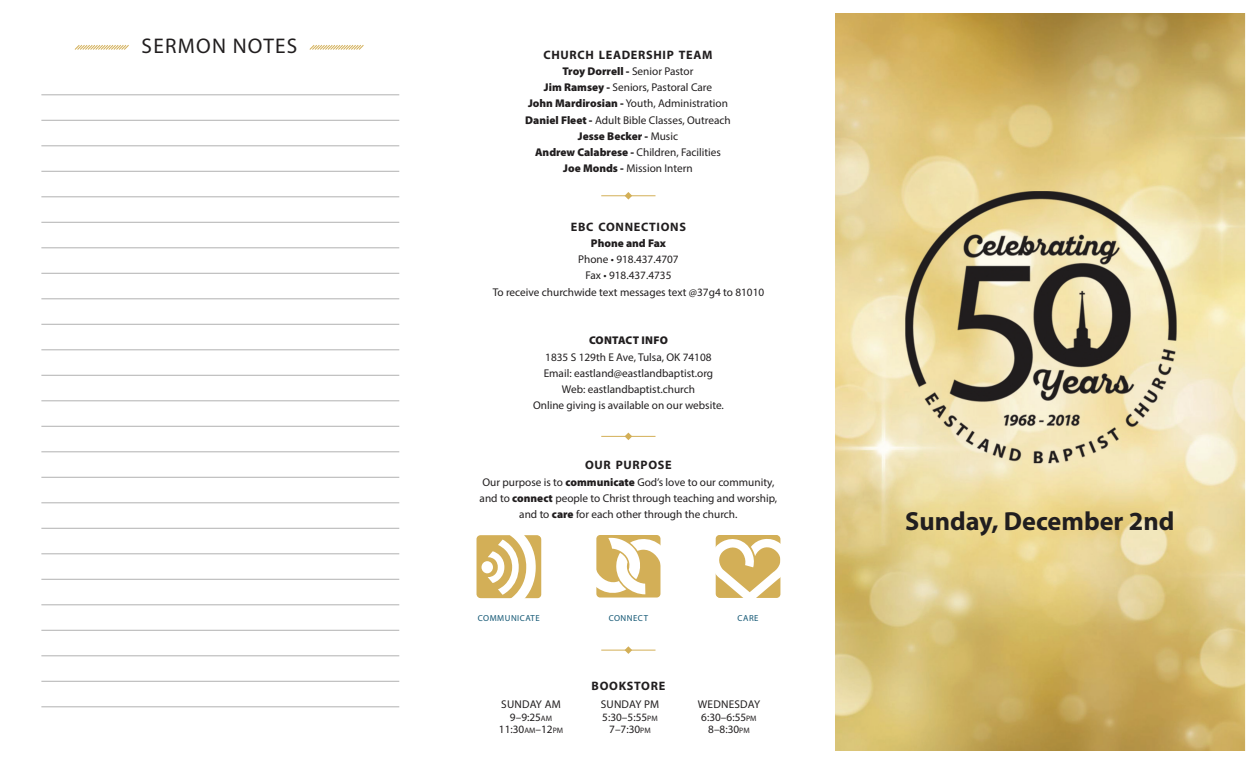
<style>
.page{position:relative;width:1260px;height:765px;background:#fff}
.page>*{position:absolute;margin:0;border:0;box-sizing:border-box;transform-origin:0 0}
.t1{font:700 26.25px "Myriad Pro";color:#211e1f}
.t2{font:21.25px "Myriad Pro";letter-spacing:.06em;color:#211e1f}
.t3{font:700 12.25px "Myriad Pro";letter-spacing:.055em;color:#211e1f}
.t4{font:11.25px/16.2px "Myriad Pro";color:#211e1f;text-align:center}
.t5{font:11.25px/12.5px "Myriad Pro";letter-spacing:.02em;color:#211e1f;text-align:center}
.t6{font:11.25px/12.5px "Myriad Pro";color:#211e1f;text-align:center}
.t7{font:900 11.25px "Myriad Pro";color:#211e1f}
.t8{font:900 11.25px "Myriad Pro";letter-spacing:.02em;color:#211e1f}
.t9{font:8.75px "Myriad Pro";letter-spacing:.055em;color:#135774}
.s1{font-weight:900}
.s2{font-size:7.88px}
.s3{font-style:inherit}
</style>
<div class="page">
<hr style="left:601px;top:195px;width:55px;height:1px;background:#d3af57">
<svg style="left:625px;top:192px;width:7px;height:8px"></svg>
<hr style="left:601px;top:436px;width:55px;height:1px;background:#d3af57">
<svg style="left:625px;top:433px;width:7px;height:7px"></svg>
<hr style="left:601px;top:650px;width:55px;height:1px;background:#d3af57">
<svg style="left:625px;top:646px;width:7px;height:8px"></svg>
<div style="left:716px;top:535px;width:64px;height:63px;background:#d3af57;border-radius:4px"></div>
<svg style="left:715px;top:538px;width:66px;height:60px"></svg>
<div style="left:477px;top:535px;width:64px;height:63px;background:#d3af57;border-radius:4px"></div>
<div style="left:482px;top:561px;width:11px;height:12px;background:#fff;border-radius:50%"></div>
<svg style="left:488px;top:535px;width:48px;height:64px"></svg>
<div style="left:596px;top:535px;width:64px;height:63px;background:#d3af57;border-radius:4px"></div>
<svg style="left:596px;top:538px;width:65px;height:56px"></svg>
<hr style="left:41px;top:94px;width:358px;height:1px;background:#b6b6b6">
<hr style="left:41px;top:120px;width:358px;height:1px;background:#b6b6b6">
<hr style="left:41px;top:145px;width:358px;height:1px;background:#b6b6b6">
<hr style="left:41px;top:171px;width:358px;height:1px;background:#b6b6b6">
<hr style="left:41px;top:196px;width:358px;height:1px;background:#b6b6b6">
<hr style="left:41px;top:222px;width:358px;height:1px;background:#b6b6b6">
<hr style="left:41px;top:247px;width:358px;height:1px;background:#b6b6b6">
<hr style="left:41px;top:273px;width:358px;height:1px;background:#b6b6b6">
<hr style="left:41px;top:298px;width:358px;height:1px;background:#b6b6b6">
<hr style="left:41px;top:324px;width:358px;height:1px;background:#b6b6b6">
<hr style="left:41px;top:349px;width:358px;height:1px;background:#b6b6b6">
<hr style="left:41px;top:375px;width:358px;height:1px;background:#b6b6b6">
<hr style="left:41px;top:400px;width:358px;height:1px;background:#b6b6b6">
<hr style="left:41px;top:426px;width:358px;height:1px;background:#b6b6b6">
<hr style="left:41px;top:451px;width:358px;height:1px;background:#b6b6b6">
<hr style="left:41px;top:477px;width:358px;height:1px;background:#b6b6b6">
<hr style="left:41px;top:502px;width:358px;height:1px;background:#b6b6b6">
<hr style="left:41px;top:528px;width:358px;height:1px;background:#b6b6b6">
<hr style="left:41px;top:553px;width:358px;height:1px;background:#b6b6b6">
<hr style="left:41px;top:579px;width:358px;height:1px;background:#b6b6b6">
<hr style="left:41px;top:604px;width:358px;height:1px;background:#b6b6b6">
<hr style="left:41px;top:630px;width:358px;height:1px;background:#b6b6b6">
<hr style="left:41px;top:655px;width:358px;height:1px;background:#b6b6b6">
<hr style="left:41px;top:681px;width:358px;height:1px;background:#b6b6b6">
<hr style="left:41px;top:706px;width:358px;height:1px;background:#b6b6b6">
<svg style="left:74px;top:45px;width:55px;height:5px"></svg>
<svg style="left:309px;top:45px;width:55px;height:5px"></svg>
<img style="left:836px;top:13px;width:410px;height:738px">
<h2 class="t2" style="left:142px;top:33px;width:157px">SERMON NOTES</h2>
<p class="t3" style="left:543px;top:47px;width:171px">CHURCH LEADERSHIP TEAM</p>
<p class="t4" style="left:525px;top:63px;width:207px"><span class="s1">Troy Dorrell -</span> Senior Pastor<br><span class="s1">Jim Ramsey -</span> Seniors, Pastoral Care<br><span class="s1">John Mardirosian -</span> Youth, Administration <span class="s1">Daniel Fleet -</span> Adult Bible Classes, Outreach <span class="s1">Jesse Becker -</span> Music<br><span class="s1">Andrew Calabrese -</span> Children, Facilities <span class="s1">Joe Monds -</span> Mission Intern</p>
<p class="t3" style="left:571px;top:218px;width:117px">EBC CONNECTIONS</p>
<p class="t7" style="left:591px;top:235px;width:77px">Phone and Fax</p>
<p class="t4" style="left:493px;top:251px;width:273px">Phone • 918.437.4707<br>Fax • 918.437.4735<br>To receive churchwide text messages text @37g4 to 81010</p>
<p class="t8" style="left:589px;top:333px;width:80px">CONTACT INFO</p>
<p class="t4" style="left:533px;top:348px;width:192px">1835 S 129th E Ave, Tulsa, OK 74108<br>Email: eastland@eastlandbaptist.org Web: eastlandbaptist.church<br>Online giving is available on our website.</p>
<p class="t3" style="left:585px;top:457px;width:88px">OUR PURPOSE</p>
<p class="t4" style="left:480px;top:473px;width:299px">Our purpose is to <span class="s1">communicate</span> God’s love to our community, and to <span class="s1">connect</span> people to Christ through teaching and worship, and to <span class="s1">care</span> for each other through the church.</p>
<p class="t9" style="left:478px;top:613px;width:63px">COMMUNICATE</p>
<p class="t9" style="left:609px;top:613px;width:41px">CONNECT</p>
<p class="t9" style="left:738px;top:613px;width:22px">CARE</p>
<p class="t3" style="left:592px;top:678px;width:75px">BOOKSTORE</p>
<p class="t4" style="left:499px;top:698px;width:66px;line-height:12.5px">SUNDAY AM<br>9–9:25<span class="s2">AM<br></span><span class="s3">11:30</span><span class="s2">AM</span><span class="s3">–12</span><span class="s2">PM</span></p>
<p class="t6" style="left:601px;top:698px;width:60px"><span class="s3">SUNDAY PM<br></span>5:30–5:55<span class="s2">PM<br></span>7–7:30<span class="s2">PM</span></p>
<p class="t5" style="left:698px;top:698px;width:64px">WEDNESDAY<br>6:30–6:55<span class="s2">PM<br></span><span class="s3">8–8:30</span><span class="s2">PM</span></p>
<h1 class="t1" style="left:905px;top:504px;width:271px">Sunday, December 2nd</h1>
</div>
